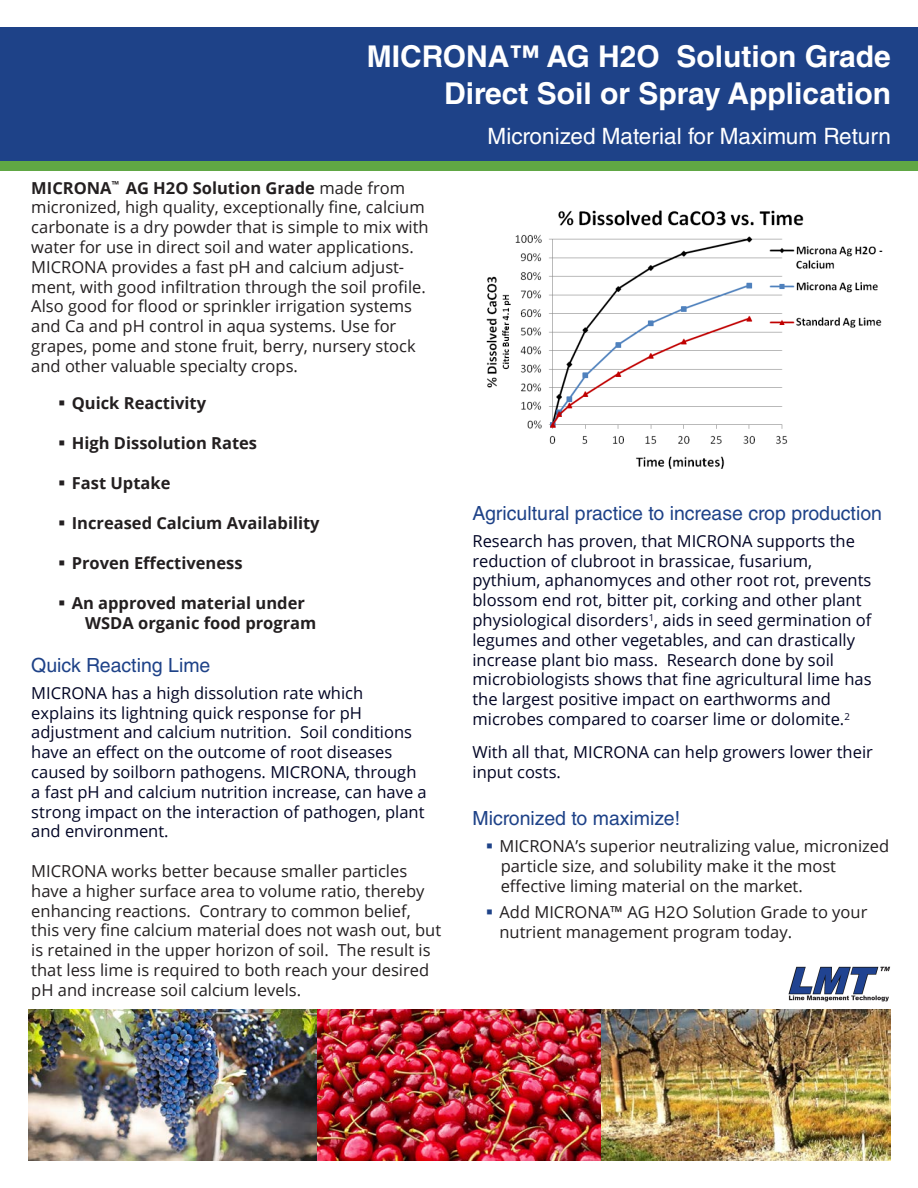
<style>
.page{position:relative;width:918px;height:1188px;background:#fff}
.page>*{position:absolute;margin:0;border:0;box-sizing:border-box;transform-origin:0 0}
.t1{font:700 30px/36.8px "Helvetica LT Std";color:#fff;text-align:right}
.t2{font:22.5px "Helvetica LT Std";color:#fff}
.t3{font:19.5px "Helvetica LT Std";color:#1e4288}
.t4{font:16.5px/19.8px "Open Sans";color:#231f20}
.t5{font:16.5px/19.8px "Open Sans";color:#000424}
.t6{font:700 16.5px/19.8px "Open Sans";color:#231f20}
.s1{font-weight:700}
</style>
<div class="page">
<div style="left:0;top:27px;width:918px;height:134px;background:#1e4288"></div>
<div style="left:0;top:161px;width:918px;height:10px;background:#60a744"></div>
<img style="left:28px;top:1010px;width:863px;height:151px">
<img style="left:788px;top:966px;width:102px;height:36px">
<img style="left:486px;top:210px;width:397px;height:259px">
<h1 class="t1" style="left:367px;top:38px;width:526px">MICRONA™ AG H2O Solution Grade<br>Direct Soil or Spray Application</h1>
<p class="t4" style="left:31px;top:177px;width:399px"><span class="s1">MICRONA</span><sup>™</sup> <span class="s1">AG H2O Solution Grade</span> made from micronized, high quality, exceptionally fine, calcium carbonate is a dry powder that is simple to mix with water for use in direct soil and water applications.<br>MICRONA provides a fast pH and calcium adjust&shy;ment, with good infiltration through the soil profile.<br>Also good for flood or sprinkler irrigation systems and Ca and pH control in aqua systems. Use for grapes, pome and stone fruit, berry, nursery stock and other valuable specialty crops.</p>
<p class="t6" style="left:72px;top:392px;width:136px">Quick Reactivity</p>
<p class="t6" style="left:72px;top:432px;width:187px">High Dissolution Rates</p>
<p class="t6" style="left:72px;top:472px;width:100px">Fast Uptake</p>
<p class="t6" style="left:72px;top:512px;width:249px">Increased Calcium Availability</p>
<p class="t6" style="left:72px;top:552px;width:172px">Proven Effectiveness</p>
<p class="t6" style="left:85px;top:593px;width:233px;text-indent:-13px">An approved material under<br>WSDA organic food program</p>
<p class="t3" style="left:31px;top:654px;width:181px">Quick Reacting Lime</p>
<p class="t5" style="left:31px;top:683px;width:397px">MICRONA has a high dissolution rate which explains its lightning quick response for pH adjustment and calcium nutrition. Soil conditions have an effect on the outcome of root diseases caused by soilborn pathogens. MICRONA, through a fast pH and calcium nutrition increase, can have a strong impact on the interaction of pathogen, plant and environment.</p>
<p class="t4" style="left:31px;top:861px;width:411px">MICRONA works better because smaller particles have a higher surface area to volume ratio, thereby enhancing reactions. Contrary to common belief, this very fine calcium material does not wash out, but is retained in the upper horizon of soil. The result is that less lime is required to both reach your desired pH and increase soil calcium levels.</p>
<h2 class="t2" style="left:488px;top:123px;width:405px">Micronized Material for Maximum Return</h2>
<p class="t3" style="left:472px;top:502px;width:411px">Agricultural practice to increase crop production</p>
<p class="t5" style="left:472px;top:531px;width:401px">Research has proven, that MICRONA supports the reduction of clubroot in brassicae, fusarium, pythium, aphanomyces and other root rot, prevents blossom end rot, bitter pit, corking and other plant physiological disorders<sup>1</sup>, aids in seed germination of legumes and other vegetables, and can drastically increase plant bio mass. Research done by soil microbiologists shows that fine agricultural lime has the largest positive impact on earthworms and microbes compared to coarser lime or dolomite.<sup>2</sup></p>
<p class="t5" style="left:472px;top:742px;width:402px">With all that, MICRONA can help growers lower their input costs.</p>
<p class="t3" style="left:472px;top:807px;width:209px">Micronized to maximize!</p>
<p class="t4" style="left:499px;top:836px;width:391px">MICRONA’s superior neutralizing value, micronized particle size, and solubility make it the most effective liming material on the market.</p>
<p class="t4" style="left:499px;top:902px;width:369px">Add MICRONA™ AG H2O Solution Grade to your nutrient management program today.</p>
</div>
